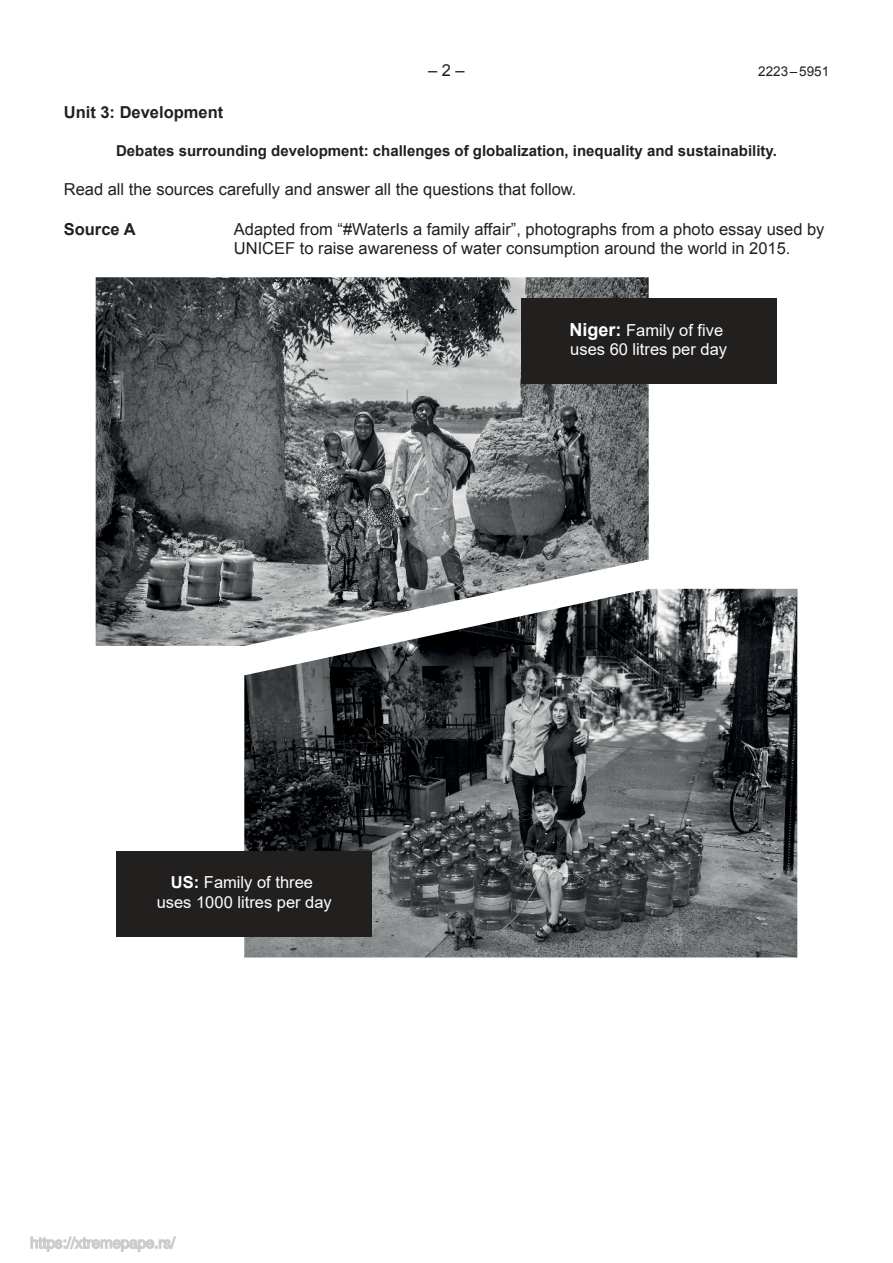
<style>
.page{position:relative;width:893px;height:1263px;background:#fff}
.page>*{position:absolute;margin:0;border:0;box-sizing:border-box;transform-origin:0 0}
.t1{font:16.5px/19.8px "Arial";color:#221f1f}
.t2{font:16.5px/19.8px "Arial";color:#fff}
.t3{font:700 16.5px "Arial";color:#221f1f}
.t4{font:700 15px "Arial";color:#221f1f}
.t5{font:13.5px "Arial";color:#221f1f}
.s1{font-weight:700}
.s2{font-weight:700;font-size:18px}
</style>
<div class="page">
<img style="left:96px;top:277px;width:553px;height:369px">
<img style="left:244px;top:589px;width:553px;height:368px">
<div style="left:117px;top:851px;width:255px;height:85px;background:#221f1f"></div>
<div style="left:521px;top:299px;width:255px;height:85px;background:#221f1f"></div>
<svg style="left:30px;top:1236px;width:146px;height:16px"></svg>
<p class="t1" style="left:428px;top:62px;width:38px">– 2 –</p>
<p class="t5" style="left:758px;top:66px;width:72px">2223 – 5951</p>
<p class="t3" style="left:64px;top:106px;width:161px">Unit 3: Development</p>
<p class="t4" style="left:116px;top:145px;width:662px">Debates surrounding development: challenges of globalization, inequality and sustainability.</p>
<p class="t1" style="left:64px;top:181px;width:514px">Read all the sources carefully and answer all the questions that follow.</p>
<p class="t3" style="left:64px;top:223px;width:73px">Source A</p>
<p class="t1" style="left:234px;top:220px;width:592px">Adapted from “#WaterIs a family affair”, photographs from a photo essay used by<br>UNICEF to raise awareness of water consumption around the world in 2015.</p>
<p class="t2" style="left:157px;top:874px;width:177px;text-align:center"><span class="s1">US:</span> Family of three uses 1000 litres per day</p>
<p class="t2" style="left:569px;top:321px;width:159px"><span class="s2">Niger:</span> Family of five uses 60 litres per day</p>
</div>
